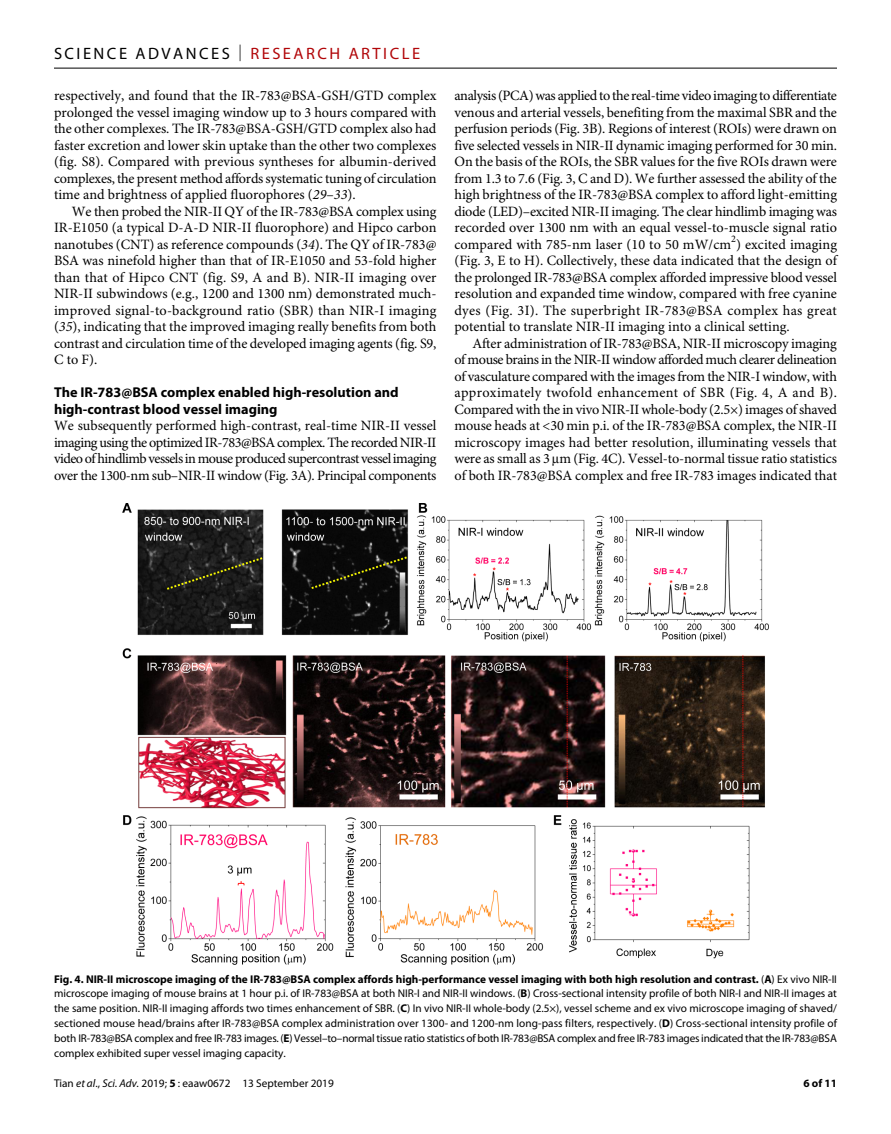
<style>
.page{position:relative;width:891px;height:1134px;background:#fff}
.page>*{position:absolute;margin:0;border:0;box-sizing:border-box;transform-origin:0 0}
.t1{font:16.5px "Myriad Pro";letter-spacing:.15em;color:#000}
.t2{font:14.25px/16.5px "Minion Pro";letter-spacing:-.005em;color:#000;text-align:justify}
.t3{font:700 14.25px/16.5px "Myriad Pro";color:#000}
.t4{font:11.25px/15px "Myriad Pro";color:#000;text-align:justify}
.t5{font:700 11.25px "Myriad Pro";color:#000}
.s1{font-weight:300}
.s2{color:#b10508}
.s3{font-style:italic}
.s4{font-weight:700}
</style>
<div class="page">
<hr style="left:54px;top:68px;width:783px;height:1px;background:#000">
<img style="left:122px;top:503px;width:647px;height:462px">
<p class="t1" style="left:54px;top:40px;width:368px">SCIENCE ADVANCES <span class="s1">|</span> <span class="s2">RESEARCH ARTICLE</span></p>
<p class="t2" style="left:54px;top:89px;width:384px">respectively, and found that the IR-783@BSA-GSH/GTD complex prolonged the vessel imaging window up to 3 hours compared with the other complexes. The IR-783@BSA-GSH/GTD complex also had faster excretion and lower skin uptake than the other two complexes (fig. S8). Compared with previous syntheses for albumin-derived complexes, the present method affords systematic tuning of circulation time and brightness of applied fluorophores (<span class="s3">29</span>–<span class="s3">33</span>).</p>
<p class="t2" style="left:54px;top:204px;width:384px;text-indent:18px">We then probed the NIR-II QY of the IR-783@BSA complex using IR-E1050 (a typical D-A-D NIR-II fluorophore) and Hipco carbon nanotubes (CNT) as reference compounds (<span class="s3">34</span>). The QY of IR-783@ BSA was ninefold higher than that of IR-E1050 and 53-fold higher than that of Hipco CNT (fig. S9, A and B). NIR-II imaging over NIR-II subwindows (e.g., 1200 and 1300 nm) demonstrated much&shy;improved signal-to-background ratio (SBR) than NIR-I imaging (<span class="s3">35</span>), indicating that the improved imaging really benefits from both contrast and circulation time of the developed imaging agents (fig. S9, C to F).</p>
<p class="t3" style="left:54px;top:383px;width:346px">The IR-783@BSA complex enabled high-resolution and high-contrast blood vessel imaging</p>
<p class="t2" style="left:54px;top:419px;width:384px">We subsequently performed high-contrast, real-time NIR-II vessel imaging using the optimized IR-783@BSA complex. The recorded NIR-II video of hindlimb vessels in mouse produced supercontrast vessel imaging over the 1300-nm sub–NIR-II window (Fig. 3A). Principal components</p>
<p class="t2" style="left:454px;top:89px;width:384px">analysis (PCA) was applied to the real-time video imaging to differentiate venous and arterial vessels, benefiting from the maximal SBR and the perfusion periods (Fig. 3B). Regions of interest (ROIs) were drawn on five selected vessels in NIR-II dynamic imaging performed for 30 min.<br>On the basis of the ROIs, the SBR values for the five ROIs drawn were from 1.3 to 7.6 (Fig. 3, C and D). We further assessed the ability of the high brightness of the IR-783@BSA complex to afford light-emitting diode (LED)–excited NIR-II imaging. The clear hindlimb imaging was recorded over 1300 nm with an equal vessel-to-muscle signal ratio compared with 785-nm laser (10 to 50 mW/cm<sup>2</sup>) excited imaging (Fig. 3, E to H). Collectively, these data indicated that the design of the prolonged IR-783@BSA complex afforded impressive blood vessel resolution and expanded time window, compared with free cyanine dyes (Fig. 3I). The superbright IR-783@BSA complex has great potential to translate NIR-II imaging into a clinical setting.</p>
<p class="t2" style="left:455px;top:336px;width:384px;text-indent:18px">After administration of IR-783@BSA, NIR-II microscopy imaging of mouse brains in the NIR-II window afforded much clearer delineation of vasculature compared with the images from the NIR-I window, with approximately twofold enhancement of SBR (Fig. 4, A and B).<br>Compared with the in vivo NIR-II whole-body (2.5×) images of shaved mouse heads at &lt;30 min p.i. of the IR-783@BSA complex, the NIR-II microscopy images had better resolution, illuminating vessels that were as small as 3 m (Fig. 4C). Vessel-to-normal tissue ratio statistics of both IR-783@BSA complex and free IR-783 images indicated that</p>
<p class="t4" style="left:54px;top:971px;width:785px"><span class="s4">Fig. 4. NIR-II microscope imaging of the IR-783@BSA complex affords high-performance vessel imaging with both high resolution and contrast.</span> (<span class="s4">A</span>) Ex vivo NIR-II microscope imaging of mouse brains at 1 hour p.i. of IR-783@BSA at both NIR-I and NIR-II windows. (<span class="s4">B</span>) Cross-sectional intensity profile of both NIR-I and NIR-II images at the same position. NIR-II imaging affords two times enhancement of SBR. (<span class="s4">C</span>) In vivo NIR-II whole-body (2.5×), vessel scheme and ex vivo microscope imaging of shaved/ sectioned mouse head/brains after IR-783@BSA complex administration over 1300- and 1200-nm long-pass filters, respectively. (<span class="s4">D</span>) Cross-sectional intensity profile of both IR-783@BSA complex and free IR-783 images. (<span class="s4">E</span>) Vessel–to–normal tissue ratio statistics of both IR-783@BSA complex and free IR-783 images indicated that the IR-783@BSA complex exhibited super vessel imaging capacity.</p>
<p class="t4" style="left:54px;top:1076px;width:281px">Tian <span class="s3">et al</span>., <span class="s3">Sci. Adv.</span> 2019; <span class="s4">5</span> : eaaw0672 13 September 2019</p>
<p class="t5" style="left:803px;top:1074px;width:35px">6 of 11</p>
</div>
